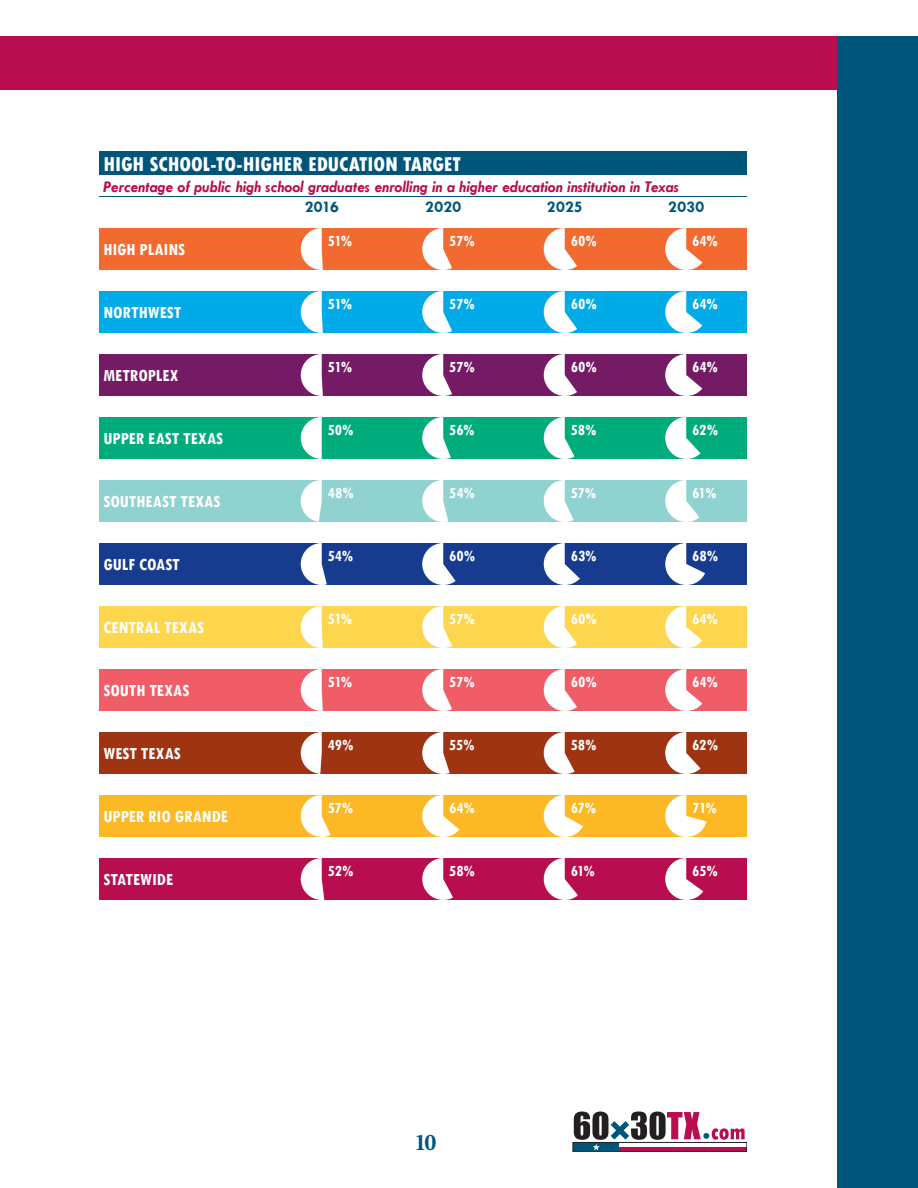
<style>
.page{position:relative;width:918px;height:1188px;background:#fff}
.page>*{position:absolute;margin:0;border:0;box-sizing:border-box;transform-origin:0 0}
.t1{font:700 24px "Minion Pro";color:#00567a}
.t2{font:800 condensed 21px "Tw Cen MT Std";letter-spacing:-.005em;color:#fff}
.t3{font:700 condensed 18px "Tw Cen MT Std";letter-spacing:.005em;color:#fff}
.t4{font:700 condensed 16.5px "Tw Cen MT Std";letter-spacing:-.005em;color:#fff}
.t5{font:italic 700 16.5px "Tw Cen MT Std";color:#b80d4e}
.t6{font:700 16.5px "Tw Cen MT Std";letter-spacing:.015em;color:#00567a}
</style>
<div class="page">
<div style="left:837px;top:36px;width:81px;height:1152px;background:#00567a"></div>
<div style="left:0;top:36px;width:837px;height:54px;background:#b80d4e"></div>
<div style="left:573px;top:1142px;width:174px;height:10px;border:1px solid #231f20"></div>
<svg style="left:573px;top:1112px;width:172px;height:40px"></svg>
<div style="left:99px;top:152px;width:648px;height:24px;background:#00567a"></div>
<div style="left:99px;top:228px;width:162px;height:42px;background:#f26a30"></div>
<div style="left:99px;top:291px;width:162px;height:42px;background:#00abe7"></div>
<div style="left:99px;top:354px;width:162px;height:42px;background:#751a65"></div>
<div style="left:99px;top:417px;width:162px;height:42px;background:#00ac7c"></div>
<div style="left:99px;top:480px;width:162px;height:42px;background:#90d2d0"></div>
<div style="left:99px;top:543px;width:162px;height:42px;background:#173b8e"></div>
<div style="left:99px;top:606px;width:162px;height:42px;background:#fed64d"></div>
<div style="left:99px;top:669px;width:162px;height:42px;background:#f05d67"></div>
<div style="left:99px;top:732px;width:162px;height:42px;background:#9f3413"></div>
<div style="left:99px;top:795px;width:162px;height:42px;background:#fcb825"></div>
<div style="left:99px;top:858px;width:162px;height:42px;background:#b80d4e"></div>
<hr style="left:99px;top:196px;width:162px;height:1px;background:#00567a">
<hr style="left:261px;top:196px;width:121px;height:1px;background:#00567a">
<hr style="left:382px;top:196px;width:122px;height:1px;background:#00567a">
<hr style="left:504px;top:196px;width:122px;height:1px;background:#00567a">
<hr style="left:626px;top:196px;width:121px;height:1px;background:#00567a">
<div style="left:261px;top:228px;width:486px;height:42px;background:#f26a30"></div>
<div style="left:261px;top:291px;width:486px;height:42px;background:#00abe7"></div>
<div style="left:261px;top:354px;width:486px;height:42px;background:#751a65"></div>
<div style="left:261px;top:417px;width:486px;height:42px;background:#00ac7c"></div>
<div style="left:261px;top:480px;width:486px;height:42px;background:#90d2d0"></div>
<div style="left:261px;top:543px;width:486px;height:42px;background:#173b8e"></div>
<div style="left:261px;top:606px;width:486px;height:42px;background:#fed64d"></div>
<div style="left:261px;top:669px;width:486px;height:42px;background:#f05d67"></div>
<div style="left:261px;top:732px;width:486px;height:42px;background:#9f3413"></div>
<div style="left:261px;top:795px;width:486px;height:42px;background:#fcb825"></div>
<div style="left:261px;top:858px;width:486px;height:42px;background:#b80d4e"></div>
<svg style="left:301px;top:228px;width:22px;height:42px"></svg>
<svg style="left:422px;top:228px;width:30px;height:42px"></svg>
<svg style="left:544px;top:228px;width:33px;height:42px"></svg>
<svg style="left:665px;top:228px;width:37px;height:42px"></svg>
<svg style="left:301px;top:291px;width:22px;height:42px"></svg>
<svg style="left:422px;top:291px;width:30px;height:42px"></svg>
<svg style="left:544px;top:291px;width:33px;height:42px"></svg>
<svg style="left:665px;top:291px;width:37px;height:42px"></svg>
<svg style="left:301px;top:354px;width:22px;height:42px"></svg>
<svg style="left:422px;top:354px;width:30px;height:42px"></svg>
<svg style="left:544px;top:354px;width:33px;height:42px"></svg>
<svg style="left:665px;top:354px;width:37px;height:42px"></svg>
<svg style="left:301px;top:417px;width:21px;height:42px"></svg>
<svg style="left:422px;top:417px;width:29px;height:42px"></svg>
<svg style="left:544px;top:417px;width:31px;height:42px"></svg>
<svg style="left:665px;top:417px;width:36px;height:42px"></svg>
<svg style="left:301px;top:480px;width:21px;height:42px"></svg>
<svg style="left:422px;top:480px;width:26px;height:42px"></svg>
<svg style="left:544px;top:480px;width:30px;height:42px"></svg>
<svg style="left:665px;top:480px;width:34px;height:42px"></svg>
<svg style="left:301px;top:543px;width:26px;height:42px"></svg>
<svg style="left:422px;top:543px;width:34px;height:42px"></svg>
<svg style="left:544px;top:543px;width:36px;height:42px"></svg>
<svg style="left:665px;top:543px;width:40px;height:42px"></svg>
<svg style="left:301px;top:606px;width:22px;height:42px"></svg>
<svg style="left:422px;top:606px;width:30px;height:42px"></svg>
<svg style="left:544px;top:606px;width:33px;height:42px"></svg>
<svg style="left:665px;top:606px;width:37px;height:42px"></svg>
<svg style="left:301px;top:669px;width:22px;height:42px"></svg>
<svg style="left:422px;top:669px;width:30px;height:42px"></svg>
<svg style="left:544px;top:669px;width:33px;height:42px"></svg>
<svg style="left:665px;top:669px;width:37px;height:42px"></svg>
<svg style="left:301px;top:732px;width:21px;height:42px"></svg>
<svg style="left:422px;top:732px;width:28px;height:42px"></svg>
<svg style="left:544px;top:732px;width:31px;height:42px"></svg>
<svg style="left:665px;top:732px;width:36px;height:42px"></svg>
<svg style="left:301px;top:795px;width:30px;height:42px"></svg>
<svg style="left:422px;top:795px;width:37px;height:42px"></svg>
<svg style="left:544px;top:795px;width:39px;height:42px"></svg>
<svg style="left:665px;top:795px;width:42px;height:42px"></svg>
<svg style="left:301px;top:858px;width:23px;height:42px"></svg>
<svg style="left:422px;top:858px;width:31px;height:42px"></svg>
<svg style="left:544px;top:858px;width:34px;height:42px"></svg>
<svg style="left:665px;top:858px;width:38px;height:42px"></svg>
<p class="t2" style="left:104px;top:152px;width:359px">HIGH SCHOOL-TO-HIGHER EDUCATION TARGET</p>
<p class="t5" style="left:104px;top:178px;width:577px">Percentage of public high school graduates enrolling in a higher education institution in Texas</p>
<p class="t6" style="left:305px;top:198px;width:36px">2016</p>
<p class="t6" style="left:425px;top:198px;width:38px">2020</p>
<p class="t6" style="left:547px;top:198px;width:37px">2025</p>
<p class="t6" style="left:668px;top:198px;width:37px">2030</p>
<p class="t4" style="left:328px;top:232px;width:26px">51%</p>
<p class="t4" style="left:692px;top:232px;width:27px">64%</p>
<p class="t4" style="left:571px;top:232px;width:27px">60%</p>
<p class="t4" style="left:449px;top:232px;width:27px">57%</p>
<p class="t3" style="left:104px;top:240px;width:83px">HIGH PLAINS</p>
<p class="t3" style="left:104px;top:303px;width:79px">NORTHWEST</p>
<p class="t3" style="left:104px;top:366px;width:76px">METROPLEX</p>
<p class="t3" style="left:104px;top:429px;width:121px">UPPER EAST TEXAS</p>
<p class="t3" style="left:104px;top:492px;width:118px">SOUTHEAST TEXAS</p>
<p class="t3" style="left:104px;top:555px;width:78px">GULF COAST</p>
<p class="t3" style="left:104px;top:618px;width:102px">CENTRAL TEXAS</p>
<p class="t3" style="left:104px;top:681px;width:87px">SOUTH TEXAS</p>
<p class="t3" style="left:104px;top:744px;width:79px">WEST TEXAS</p>
<p class="t3" style="left:104px;top:807px;width:126px">UPPER RIO GRANDE</p>
<p class="t3" style="left:104px;top:870px;width:71px">STATEWIDE</p>
<p class="t4" style="left:328px;top:295px;width:26px">51%</p>
<p class="t4" style="left:449px;top:295px;width:27px">57%</p>
<p class="t4" style="left:571px;top:295px;width:27px">60%</p>
<p class="t4" style="left:692px;top:295px;width:27px">64%</p>
<p class="t4" style="left:328px;top:358px;width:26px">51%</p>
<p class="t4" style="left:449px;top:358px;width:27px">57%</p>
<p class="t4" style="left:571px;top:358px;width:27px">60%</p>
<p class="t4" style="left:692px;top:358px;width:27px">64%</p>
<p class="t4" style="left:328px;top:421px;width:27px">50%</p>
<p class="t4" style="left:449px;top:421px;width:27px">56%</p>
<p class="t4" style="left:571px;top:421px;width:27px">58%</p>
<p class="t4" style="left:692px;top:421px;width:27px">62%</p>
<p class="t4" style="left:328px;top:484px;width:27px">48%</p>
<p class="t4" style="left:449px;top:484px;width:27px">54%</p>
<p class="t4" style="left:571px;top:484px;width:27px">57%</p>
<p class="t4" style="left:692px;top:484px;width:26px">61%</p>
<p class="t4" style="left:328px;top:547px;width:27px">54%</p>
<p class="t4" style="left:449px;top:547px;width:27px">60%</p>
<p class="t4" style="left:571px;top:547px;width:27px">63%</p>
<p class="t4" style="left:692px;top:547px;width:27px">68%</p>
<p class="t4" style="left:328px;top:610px;width:26px">51%</p>
<p class="t4" style="left:449px;top:610px;width:27px">57%</p>
<p class="t4" style="left:571px;top:610px;width:27px">60%</p>
<p class="t4" style="left:692px;top:610px;width:27px">64%</p>
<p class="t4" style="left:328px;top:673px;width:26px">51%</p>
<p class="t4" style="left:449px;top:673px;width:27px">57%</p>
<p class="t4" style="left:571px;top:673px;width:27px">60%</p>
<p class="t4" style="left:692px;top:673px;width:27px">64%</p>
<p class="t4" style="left:328px;top:736px;width:27px">49%</p>
<p class="t4" style="left:449px;top:736px;width:27px">55%</p>
<p class="t4" style="left:571px;top:736px;width:27px">58%</p>
<p class="t4" style="left:692px;top:736px;width:27px">62%</p>
<p class="t4" style="left:328px;top:799px;width:27px">57%</p>
<p class="t4" style="left:449px;top:799px;width:27px">64%</p>
<p class="t4" style="left:571px;top:799px;width:27px">67%</p>
<p class="t4" style="left:692px;top:799px;width:26px">71%</p>
<p class="t4" style="left:328px;top:862px;width:27px">52%</p>
<p class="t4" style="left:449px;top:862px;width:27px">58%</p>
<p class="t4" style="left:571px;top:862px;width:26px">61%</p>
<p class="t4" style="left:692px;top:862px;width:27px">65%</p>
<h1 class="t1" style="left:414px;top:1125px;width:23px">10</h1>
</div>
